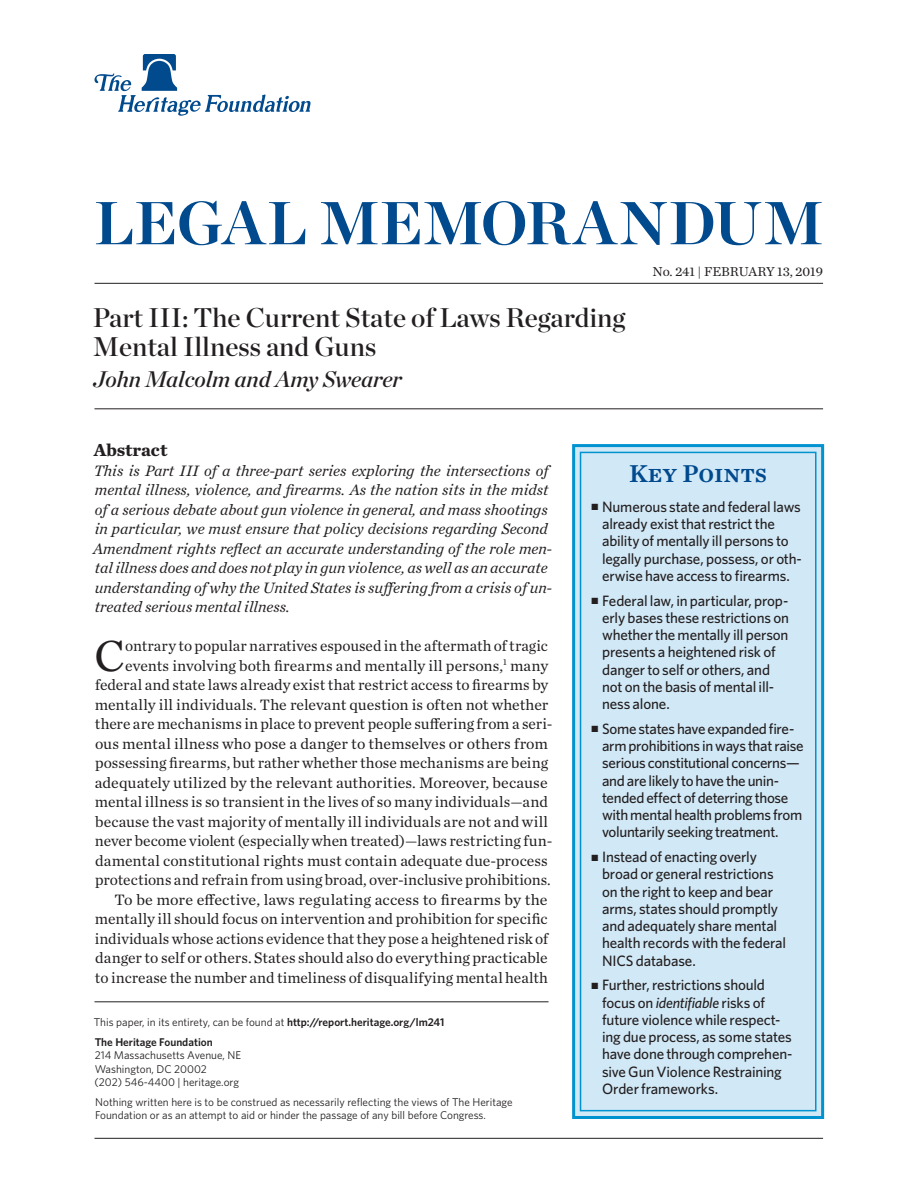
<style>
.page{position:relative;width:918px;height:1188px;background:#fff}
.page>*{position:absolute;margin:0;border:0;box-sizing:border-box;transform-origin:0 0}
.t1{font:60.45px "Chronicle Display Bold SC800";color:#004a8d}
.Body_Text__Drop_Cap{font:45.45px "Chronicle Text G1";color:#231f20}
.t2{font:27px/28.5px "Chronicle Display Semi";color:#231f20}
.t3{font:25.5px "Chronicle Text G1 Semi";color:#004a8d}
.Byline{font:italic 22.5px "Chronicle Display Semi";color:#231f20}
.Main_Header{font:700 18px "Chronicle Text G1";color:#231f20}
.Body_Text__Drop_Cap-2{font:15.75px/19.5px "Chronicle Text G1";color:#231f20;text-align:right}
.Abstract{font:italic 15.75px/19.5px "Chronicle Text G1";color:#231f20}
.Body_Text{font:15.75px/19.5px "Chronicle Text G1";color:#231f20;text-align:justify}
.t4{font:500 15px/17.2px "Whitney";letter-spacing:-.015em;color:#231f20}
.Dateline{font:13.5px "Chronicle Text G1";color:#231f20}
.Disclaimer{font:11.25px/13.5px "Whitney";color:#231f20}
.THF_Address_Block{font:11.25px "Whitney";color:#231f20}
.First_Line{font:11.25px "Whitney";color:#231f20}
.THF_Address_Block-2{font:600 11.25px "Whitney";color:#231f20}
.s1{font-weight:600}
.s2{font-style:italic}
</style>
<div class="page">
<svg style="left:94px;top:54px;width:217px;height:62px"></svg>
<div style="left:572px;top:444px;width:252px;height:675px;background:#d1e8f6;border:3px solid #0093d0"></div>
<div style="left:580px;top:452px;width:237px;height:659px;border:2px solid #0093d0"></div>
<hr style="left:94px;top:1138px;width:729px;height:1px;background:#231f20">
<hr style="left:94px;top:1002px;width:455px;height:1px;background:#231f20">
<hr style="left:94px;top:283px;width:729px;height:1px;background:#231f20">
<hr style="left:94px;top:409px;width:729px;height:1px;background:#231f20">
<h1 class="t1" style="left:94px;top:174px;width:731px">LEGAL MEMORANDUM</h1>
<p class="t2" style="left:93px;top:301px;width:534px">Part III: The Current State of Laws Regarding<br>Mental Illness and Guns</p>
<p class="Byline" style="left:93px;top:361px;width:310px">John Malcolm and Amy Swearer</p>
<p class="Dateline" style="left:653px;top:262px;width:172px">No. 241 | February 13, 2019</p>
<p class="Main_Header" style="left:94px;top:435px;width:75px">Abstract</p>
<p class="Abstract" style="left:93px;top:460px;width:461px">This is Part III of a three-part series exploring the intersections of mental illness, violence, and firearms. As the nation sits in the midst of a serious debate about gun violence in general, and mass shootings in particular, we must ensure that policy decisions regarding Second Amendment rights reflect an accurate understanding of the role men&shy;tal illness does and does not play in gun violence, as well as an accurate understanding of why the United States is suffering from a crisis of un&shy;treated serious mental illness.</p>
<p class="Body_Text__Drop_Cap" style="left:94px;top:621px;width:32px">C</p>
<p class="Body_Text__Drop_Cap-2" style="left:95px;top:635px;width:459px">ontrary to popular narratives espoused in the aftermath of tragic events involving both firearms and mentally ill persons,<sup>1</sup> many federal and state laws already exist that restrict access to firearms by mentally ill individuals. The relevant question is often not whether there are mechanisms in place to prevent people suffering from a seri&shy;ous mental illness who pose a danger to themselves or others from possessing firearms, but rather whether those mechanisms are being adequately utilized by the relevant authorities. Moreover, because mental illness is so transient in the lives of so many individuals—and because the vast majority of mentally ill individuals are not and will never become violent (especially when treated)—laws restricting fun&shy;damental constitutional rights must contain adequate due-process protections and refrain from using broad, over-inclusive prohibitions.</p>
<p class="Body_Text" style="left:95px;top:889px;width:455px;text-indent:20px">To be more effective, laws regulating access to firearms by the mentally ill should focus on intervention and prohibition for specific individuals whose actions evidence that they pose a heightened risk of danger to self or others. States should also do everything practicable to increase the number and timeliness of disqualifying mental health</p>
<p class="First_Line" style="left:94px;top:1015px;width:352px">This paper, in its entirety, can be found at <span class="s1">http://report.heritage.org/lm241</span></p>
<p class="THF_Address_Block-2" style="left:95px;top:1034px;width:120px">The Heritage Foundation</p>
<p class="THF_Address_Block" style="left:95px;top:1048px;width:148px">214 Massachusetts Avenue, NE</p>
<p class="THF_Address_Block" style="left:95px;top:1061px;width:114px">Washington, DC 20002</p>
<p class="THF_Address_Block" style="left:94px;top:1075px;width:146px">(202) 546-4400 | heritage.org</p>
<p class="Disclaimer" style="left:95px;top:1095px;width:419px">Nothing written here is to be construed as necessarily reflecting the views of The Heritage<br>Foundation or as an attempt to aid or hinder the passage of any bill before Congress.</p>
<h3 class="t3" style="left:629px;top:454px;width:139px">Key Points</h3>
<p class="t4" style="left:602px;top:498px;width:201px;text-indent:-10px">■ Numerous state and federal laws already exist that restrict the ability of mentally ill persons to legally purchase, possess, or oth&shy;erwise have access to firearms.</p>
<p class="t4" style="left:602px;top:591px;width:188px;text-indent:-10px">■ Federal law, in particular, prop&shy;erly bases these restrictions on whether the mentally ill person presents a heightened risk of danger to self or others, and not on the basis of mental ill&shy;ness alone.</p>
<p class="t4" style="left:602px;top:720px;width:203px;text-indent:-10px">■ Some states have expanded fire&shy;arm prohibitions in ways that raise serious constitutional concerns— and are likely to have the unin&shy;tended effect of deterring those with mental health problems from voluntarily seeking treatment.</p>
<p class="t4" style="left:602px;top:848px;width:185px;text-indent:-10px">■ Instead of enacting overly broad or general restrictions on the right to keep and bear arms, states should promptly and adequately share mental health records with the federal<br>NICS database.</p>
<p class="t4" style="left:602px;top:976px;width:192px;text-indent:-10px">■ Further, restrictions should focus on <span class="s2">identifiable</span> risks of future violence while respect&shy;ing due process, as some states have done through comprehen&shy;sive Gun Violence Restraining<br>Order frameworks.</p>
</div>
